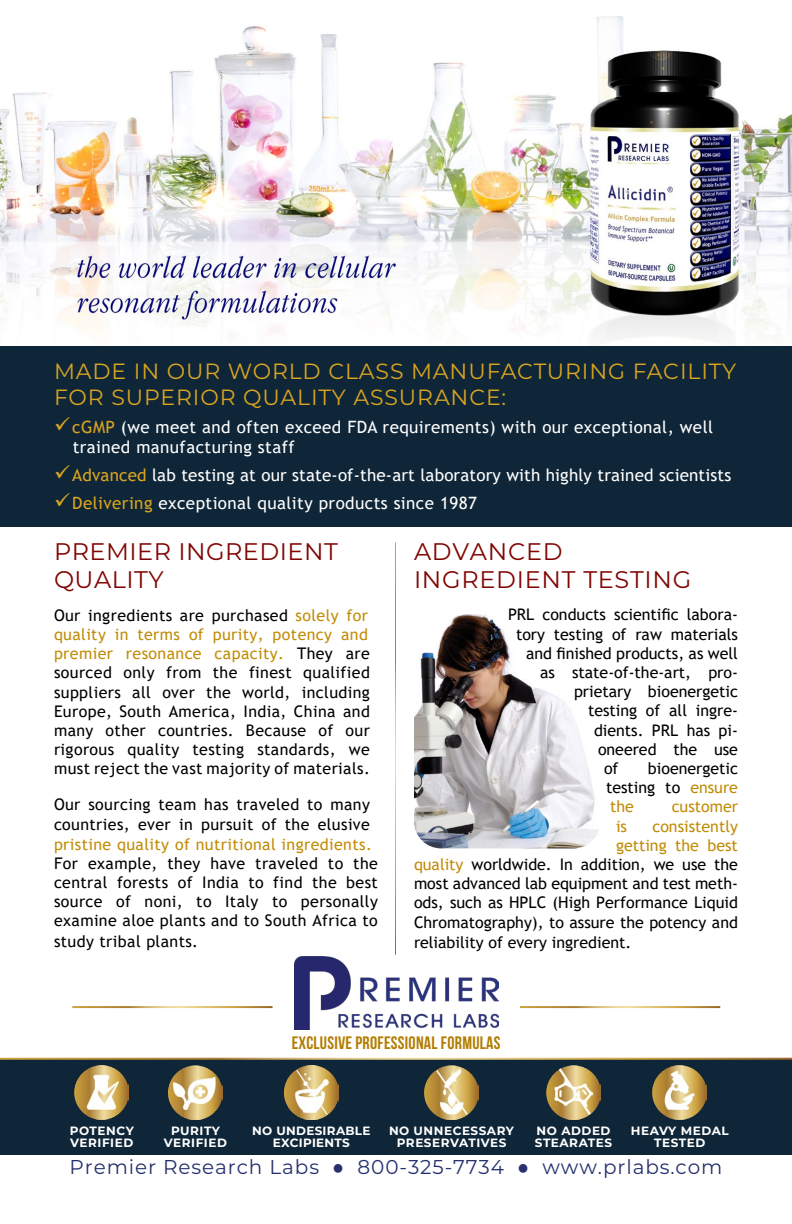
<style>
.page{position:relative;width:792px;height:1224px;background:#fff}
.page>*{position:absolute;margin:0;border:0;box-sizing:border-box;transform-origin:0 0}
.t1{font:24px/28px "Montserrat";letter-spacing:.03em;color:#800402}
.t2{font:22px/26px "Montserrat";letter-spacing:.04em;color:#daa520}
.t3{font:20px "Montserrat";letter-spacing:.045em;color:#27316e}
.t4{font:700 18px "Bebas Neue";letter-spacing:.015em;color:#b27d02}
.t5{font:17px/20.4px "Trebuchet MS";letter-spacing:.025em;color:#fff}
.t6{font:16px/19.2px "Trebuchet MS";letter-spacing:.025em;color:#000}
.t7{font:16px "Trebuchet MS";color:#000}
.t8{font:16px "Trebuchet MS";letter-spacing:.025em;color:#c18c07}
.t9{font:16px "Trebuchet MS";color:#c18c07}
.t10{font:700 12px/11.4px "Montserrat";letter-spacing:.045em;color:#fff;text-align:center}
.t11{font:700 12px/11.4px "Montserrat";letter-spacing:.025em;color:#fff;text-align:center}
.s1{color:#daa520}
.s2{color:#c18c07}
.s3{font-family:"Trebuchet MS";font-weight:700}
</style>
<div class="page">
<img style="left:0;top:16px;width:792px;height:324px">
<div style="left:0;top:1059px;width:792px;height:96px;background:#0f2638"></div>
<img style="left:295px;top:957px;width:204px;height:73px">
<hr style="left:0;top:1058px;width:792px;height:2px;background:#fff">
<img style="left:169px;top:1065px;width:54px;height:54px">
<img style="left:75px;top:1065px;width:54px;height:54px">
<img style="left:653px;top:1065px;width:54px;height:54px">
<img style="left:285px;top:1065px;width:54px;height:54px">
<img style="left:547px;top:1065px;width:54px;height:54px">
<img style="left:425px;top:1065px;width:54px;height:54px">
<div style="left:0;top:346px;width:792px;height:181px;background:#0f2638"></div>
<img style="left:414px;top:614px;width:185px;height:234px">
<h2 class="t2" style="left:54px;top:357px;width:684px">MADE IN OUR WORLD CLASS MANUFACTURING FACILITY<br>FOR SUPERIOR QUALITY ASSURANCE:</h2>
<p class="t5" style="left:73px;top:416px;width:642px;text-indent:-19px"><span class="s1">✓cGMP</span> (we meet and often exceed FDA requirements) with our exceptional, well trained manufacturing staff</p>
<p class="t5" style="left:54px;top:465px;width:679px"><span class="s1">✓Advanced</span> lab testing at our state-of-the-art laboratory with highly trained scientists</p>
<p class="t5" style="left:54px;top:493px;width:424px"><span class="s1">✓Delivering</span> exceptional quality products since 1987</p>
<h1 class="t1" style="left:54px;top:537px;width:285px">PREMIER INGREDIENT<br>QUALITY</h1>
<p class="t6" style="left:54px;top:605px;width:317px">Our ingredients are purchased <span class="s2">solely for quality in terms of purity, potency and premier resonance capacity.</span> They are sourced only from the finest qualified suppliers all over the world, including Europe, South America, India, China and many other countries. Because of our rigorous quality testing standards, we must reject the vast majority of materials.</p>
<p class="t6" style="left:54px;top:795px;width:317px;line-height:20px">Our sourcing team has traveled to many countries, ever in pursuit of the elusive</p>
<p class="t8" style="left:54px;top:834px;width:319px">pristine quality of nutritional ingredients.</p>
<p class="t6" style="left:54px;top:853px;width:325px;text-align:justify">For example, they have traveled to the central forests of India to find the best source of noni, to Italy to personally examine aloe plants and to South Africa to study tribal plants.</p>
<h1 class="t1" style="left:414px;top:537px;width:279px">ADVANCED<br>INGREDIENT TESTING</h1>
<p class="t7" style="left:508px;top:605px;width:231px">PRL conducts scientific labora-</p>
<p class="t7" style="left:516px;top:624px;width:223px">tory testing of raw materials</p>
<p class="t7" style="left:526px;top:643px;width:213px">and finished products, as well</p>
<p class="t7" style="left:540px;top:662px;width:199px">as state-of-the-art, pro-</p>
<p class="t7" style="left:574px;top:681px;width:165px">prietary bioenergetic</p>
<p class="t7" style="left:588px;top:701px;width:151px">testing of all ingre-</p>
<p class="t7" style="left:594px;top:720px;width:145px">dients. PRL has pi-</p>
<p class="t7" style="left:598px;top:739px;width:141px">oneered the use</p>
<p class="t6" style="left:604px;top:759px;width:16px">of</p>
<p class="t6" style="left:606px;top:759px;width:133px;text-align:justify;text-indent:42px">bioenergetic testing to <span class="s2">ensure the</span></p>
<p class="t9" style="left:672px;top:797px;width:68px">customer</p>
<p class="t8" style="left:616px;top:816px;width:13px">is</p>
<p class="t9" style="left:652px;top:816px;width:87px">consistently</p>
<p class="t9" style="left:616px;top:835px;width:123px">getting the best</p>
<p class="t7" style="left:414px;top:854px;width:325px"><span class="s2">quality</span> worldwide. In addition, we use the</p>
<p class="t7" style="left:414px;top:873px;width:325px">most advanced lab equipment and test meth-</p>
<p class="t7" style="left:414px;top:893px;width:325px">ods, such as HPLC (High Performance Liquid</p>
<p class="t7" style="left:414px;top:912px;width:325px">Chromatography), to assure the potency and</p>
<p class="t7" style="left:414px;top:932px;width:219px">reliability of every ingredient.</p>
<p class="t4" style="left:292px;top:1033px;width:210px">EXCLUSIVE PROFESSIONAL FORMULAS</p>
<p class="t10" style="left:70px;top:1124px;width:66px;text-align:left">POTENCY<br>VERIFIED</p>
<p class="t3" style="left:70px;top:1153px;width:654px">Premier Research Labs <span class="s3">●</span> 800-325-7734 <span class="s3">●</span> www.prlabs.com</p>
<p class="t10" style="left:164px;top:1124px;width:64px">PURITY<br>VERIFIED</p>
<p class="t11" style="left:252px;top:1124px;width:120px">NO UNDESIRABLE<br>EXCIPIENTS</p>
<p class="t10" style="left:389px;top:1124px;width:126px">NO UNNECESSARY<br>PRESERVATIVES</p>
<p class="t10" style="left:535px;top:1124px;width:79px;text-align:left">NO ADDED<br>STEARATES</p>
<p class="t10" style="left:631px;top:1124px;width:99px">HEAVY MEDAL<br>TESTED</p>
</div>
